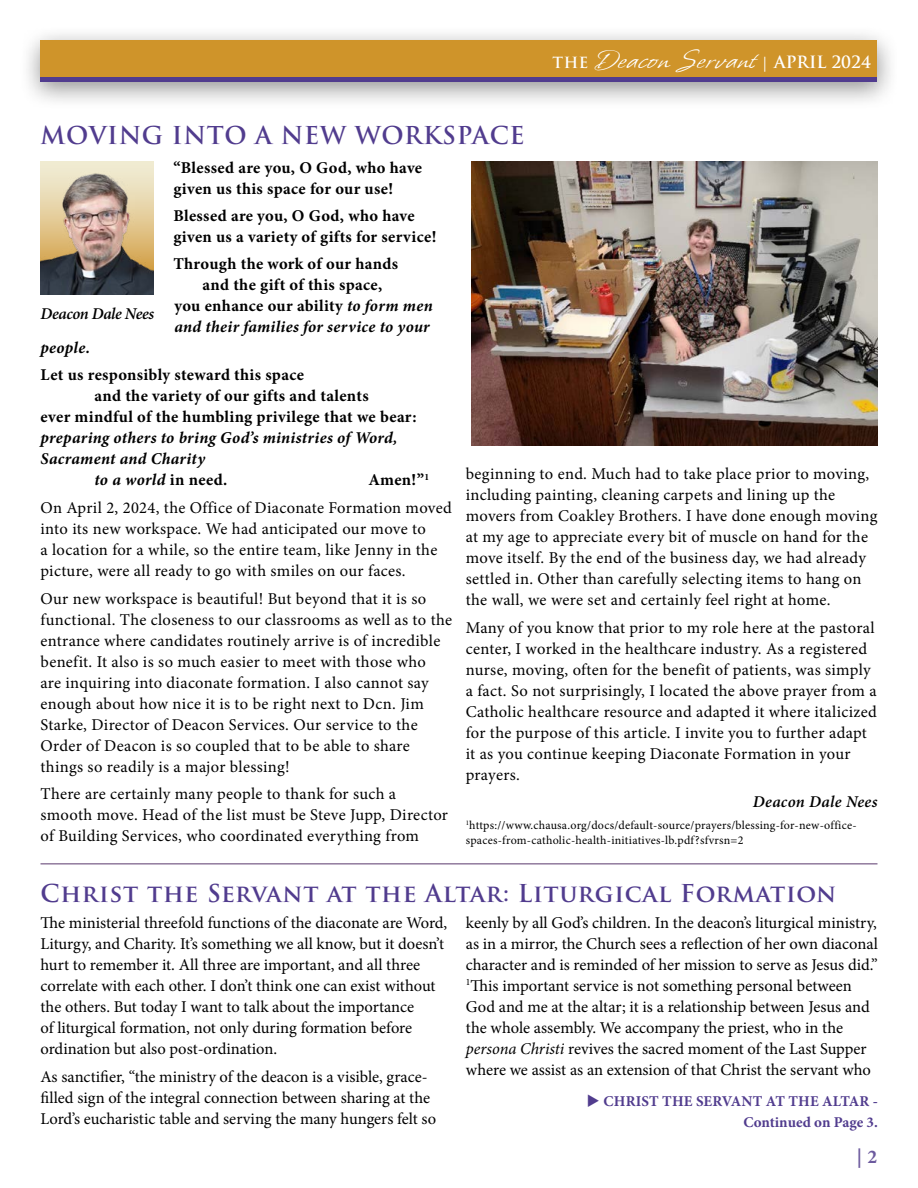
<style>
.page{position:relative;width:918px;height:1188px;background:#fff}
.page>*{position:absolute;margin:0;border:0;box-sizing:border-box;transform-origin:0 0}
.t1{font:30px "Whisper ROB";letter-spacing:.03em;color:#fff}
.t2{font:700 24px "Trajan Pro";letter-spacing:.03em;color:#513c8e}
.t3{font:700 19.5px "Minion Pro";color:#6c5a9e}
.t4{font:16.5px/21px "Minion Pro";letter-spacing:.01em;color:#000}
.t5{font:700 16.5px/21px "Minion Pro";letter-spacing:.02em;color:#000}
.t6{font:italic 700 16.5px "Minion Pro";letter-spacing:.015em;color:#000}
.t7{font:italic 600 16.5px "Minion Pro";letter-spacing:.015em;color:#000}
.t8{font:italic 600 16.5px "Minion Pro";letter-spacing:-.01em;color:#000}
.t9{font:700 15px/21px "Minion Pro";letter-spacing:.005em;color:#513c8e;text-align:right}
.t10{font:12px/15px "Minion Pro";letter-spacing:.02em;color:#000}
.s1{font-style:italic}
.s2{font-family:"Trajan Pro";font-weight:700;font-size:15px}
.s3{font-family:"Trajan Pro";font-weight:700;font-size:16.5px}
.s4{font-style:normal}
.s5{font-weight:700}
</style>
<div class="page">
<div style="left:19px;top:25px;width:881px;height:86px;background:#000;opacity:.42"></div>
<div style="left:40px;top:40px;width:838px;height:42px;background:#cf942a"></div>
<hr style="left:40px;top:78px;width:838px;height:4px;background:#513c8e">
<img style="left:40px;top:161px;width:113px;height:133px">
<img style="left:472px;top:161px;width:406px;height:285px">
<hr style="left:40px;top:863px;width:838px;height:1px;background:#59386d">
<h2 class="t2" style="left:40px;top:121px;width:486px">MOVING INTO A NEW WORKSPACE</h2>
<p class="t8" style="left:41px;top:302px;width:115px">Deacon Dale Nees</p>
<p class="t5" style="left:173px;top:157px;width:250px">“Blessed are you, O God, who have given us this space for our use!</p>
<p class="t5" style="left:173px;top:205px;width:265px">Blessed are you, O God, who have given us a variety of gifts for service!</p>
<p class="t5" style="left:173px;top:253px;width:226px">Through the work of our hands</p>
<p class="t5" style="left:202px;top:274px;width:181px">and the gift of this space,</p>
<p class="t5" style="left:175px;top:295px;width:260px">you enhance our ability <span class="s1">to form men</span></p>
<p class="t6" style="left:175px;top:315px;width:257px">and their families for service to your</p>
<h1 class="t1" style="left:553px;top:45px;width:320px"><span class="s2">THE</span> Deacon Servant <span class="s2">|</span> <span class="s3">APRIL 2024</span></h1>
<p class="t6" style="left:40px;top:336px;width:51px">people.</p>
<p class="t5" style="left:40px;top:364px;width:265px">Let us responsibly steward this space</p>
<p class="t5" style="left:94px;top:385px;width:276px">and the variety of our gifts and talents</p>
<p class="t5" style="left:40px;top:406px;width:378px">ever mindful of the humbling privilege that we bear:</p>
<p class="t6" style="left:40px;top:426px;width:359px">preparing others to bring God’s ministries of Word,</p>
<p class="t6" style="left:40px;top:447px;width:166px">Sacrament and Charity</p>
<p class="t6" style="left:94px;top:468px;width:134px">to a world <span class="s4">in need.</span></p>
<p class="t4" style="left:40px;top:466px;width:413px;line-height:27.8px;text-indent:328px"><span class="s5">Amen!”</span><sup>1<br></sup>On April 2, 2024, the Office of Diaconate Formation moved</p>
<p class="t4" style="left:40px;top:518px;width:398px">into its new workspace. We had anticipated our move to<br>a location for a while, so the entire team, like Jenny in the picture, were all ready to go with smiles on our faces.</p>
<p class="t4" style="left:40px;top:588px;width:413px">Our new workspace is beautiful! But beyond that it is so functional. The closeness to our classrooms as well as to the entrance where candidates routinely arrive is of incredible benefit. It also is so much easier to meet with those who<br>are inquiring into diaconate formation. I also cannot say enough about how nice it is to be right next to Dcn. Jim Starke, Director of Deacon Services. Our service to the Order of Deacon is so coupled that to be able to share things so readily is a major blessing!</p>
<p class="t4" style="left:40px;top:784px;width:409px">There are certainly many people to thank for such a smooth move. Head of the list must be Steve Jupp, Director of Building Services, who coordinated everything from</p>
<p class="t4" style="left:466px;top:463px;width:413px">beginning to end. Much had to take place prior to moving, including painting, cleaning carpets and lining up the movers from Coakley Brothers. I have done enough moving at my age to appreciate every bit of muscle on hand for the move itself. By the end of the business day, we had already settled in. Other than carefully selecting items to hang on the wall, we were set and certainly feel right at home.</p>
<p class="t4" style="left:466px;top:617px;width:413px">Many of you know that prior to my role here at the pastoral center, I worked in the healthcare industry. As a registered nurse, moving, often for the benefit of patients, was simply a fact. So not surprisingly, I located the above prayer from a Catholic healthcare resource and adapted it where italicized for the purpose of this article. I invite you to further adapt it as you continue keeping Diaconate Formation in your prayers.</p>
<p class="t7" style="left:753px;top:790px;width:126px">Deacon Dale Nees</p>
<p class="t10" style="left:466px;top:817px;width:392px"><sup>1</sup>https://www.chausa.org/docs/default-source/prayers/blessing-for-new-office&shy;spaces-from-catholic-health-initiatives-lb.pdf?sfvrsn=2</p>
<h2 class="t2" style="left:40px;top:878px;width:797px">Christ the Servant at the Altar: Liturgical Formation</h2>
<p class="t4" style="left:40px;top:912px;width:408px">The ministerial threefold functions of the diaconate are Word, Liturgy, and Charity. It’s something we all know, but it doesn’t hurt to remember it. All three are important, and all three correlate with each other. I don’t think one can exist without the others. But today I want to talk about the importance<br>of liturgical formation, not only during formation before ordination but also post-ordination.</p>
<p class="t4" style="left:40px;top:1066px;width:397px">As sanctifier, “the ministry of the deacon is a visible, grace&shy;filled sign of the integral connection between sharing at the<br>Lord’s eucharistic table and serving the many hungers felt so</p>
<p class="t4" style="left:466px;top:912px;width:413px">keenly by all God’s children. In the deacon’s liturgical ministry, as in a mirror, the Church sees a reflection of her own diaconal character and is reminded of her mission to serve as Jesus did.” <sup>1</sup>This important service is not something personal between God and me at the altar; it is a relationship between Jesus and the whole assembly. We accompany the priest, who in the <span class="s1">persona Christi</span> revives the sacred moment of the Last Supper where we assist as an extension of that Christ the servant who</p>
<p class="t9" style="left:587px;top:1090px;width:292px">◆ CHRIST THE SERVANT AT THE ALTAR -<br>Continued on Page 3.</p>
<p class="t3" style="left:857px;top:1143px;width:22px">| 2</p>
</div>
